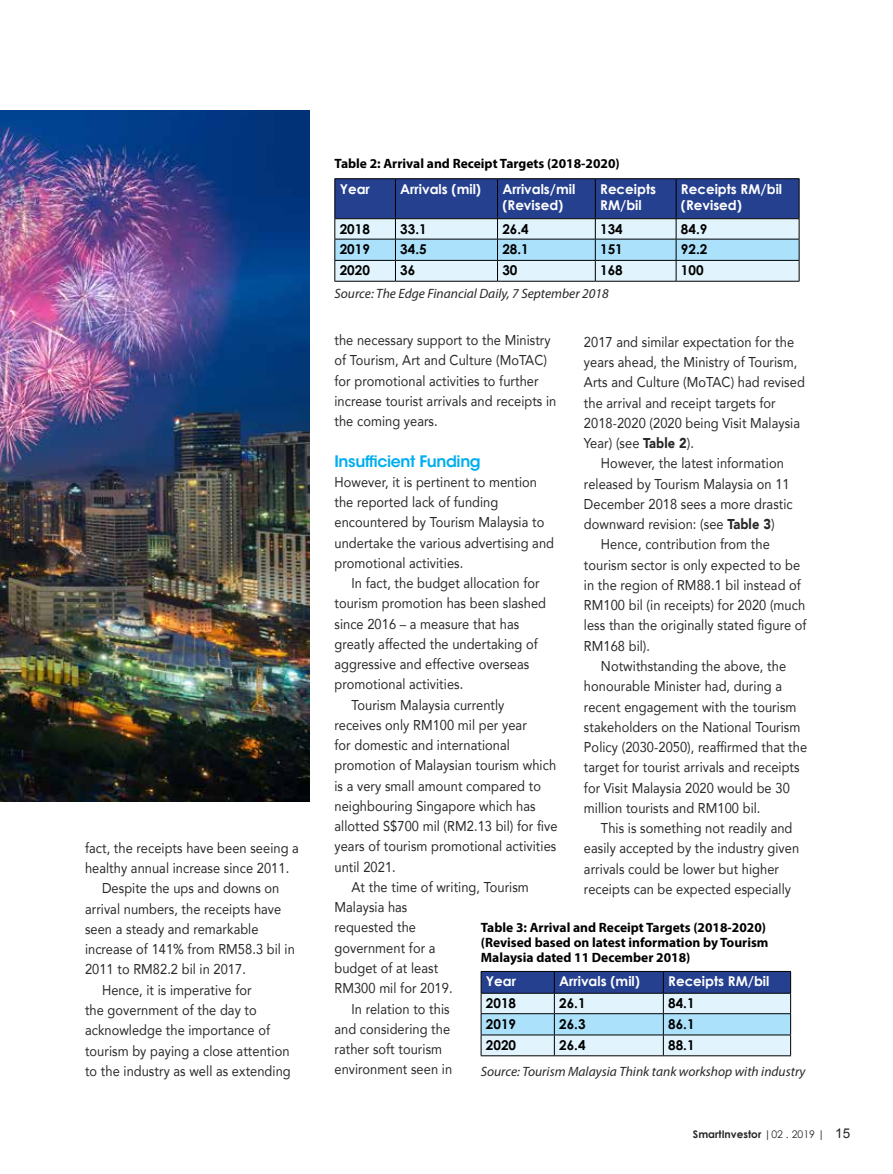
<style>
.page{position:relative;width:893px;height:1174px;background:#fff}
.page>*{position:absolute;margin:0;border:0;box-sizing:border-box;transform-origin:0 0}
.t1{font:600 15.75px "ITC Avant Garde Std";letter-spacing:-.025em;color:#00aeef}
.t2{font:14.25px/20.2px "Avenir";letter-spacing:.005em;color:#292829;scale:.9 1}
.t3{font:700 13.5px/15px "Myriad Pro";color:#000}
.t4{font:700 13.5px/16.2px "Century Gothic";color:#fff}
.t5{font:italic 13.5px "Myriad Pro";color:#292829}
.t6{font:700 13.5px "Century Gothic";color:#000}
.t7{font:700 10.5px "Century Gothic";color:#292829}
.s1{font-weight:900}
.s2{font-weight:400}
.s3{font-family:"Arial";font-weight:400;font-size:13.5px}
</style>
<div class="page">
<img style="left:0;top:110px;width:309px;height:691px">
<hr style="left:334px;top:178px;width:61px;height:1px;background:#000">
<hr style="left:395px;top:178px;width:102px;height:1px;background:#000">
<hr style="left:497px;top:178px;width:98px;height:1px;background:#000">
<hr style="left:595px;top:178px;width:81px;height:1px;background:#000">
<hr style="left:676px;top:178px;width:123px;height:1px;background:#000">
<hr style="left:334px;top:281px;width:61px;height:1px;background:#000">
<hr style="left:395px;top:281px;width:102px;height:1px;background:#000">
<hr style="left:497px;top:281px;width:98px;height:1px;background:#000">
<hr style="left:595px;top:281px;width:81px;height:1px;background:#000">
<hr style="left:676px;top:281px;width:123px;height:1px;background:#000">
<svg style="left:334px;top:179px;width:466px;height:102px;background:#85a1c7"></svg>
<hr style="left:481px;top:1055px;width:73px;height:1px;background:#000">
<hr style="left:554px;top:1055px;width:109px;height:1px;background:#000">
<hr style="left:663px;top:1055px;width:128px;height:1px;background:#000">
<svg style="left:481px;top:971px;width:310px;height:84px;background:#99b5d2"></svg>
<p class="t2" style="left:85px;top:837px;width:239px">fact, the receipts have been seeing a</p>
<p class="t2" style="left:85px;top:857px;width:228px">healthy annual increase since 2011.</p>
<p class="t2" style="left:102px;top:878px;width:199px">Despite the ups and downs on</p>
<p class="t2" style="left:85px;top:898px;width:220px">arrival numbers, the receipts have</p>
<p class="t2" style="left:85px;top:918px;width:194px">seen a steady and remarkable</p>
<p class="t2" style="left:85px;top:938px;width:235px">increase of 141% from RM58.3 bil in</p>
<p class="t2" style="left:85px;top:959px;width:180px">2011 to RM82.2 bil in 2017.</p>
<p class="t2" style="left:102px;top:979px;width:168px">Hence, it is imperative for</p>
<p class="t2" style="left:85px;top:999px;width:192px">the government of the day to</p>
<p class="t2" style="left:85px;top:1019px;width:207px">acknowledge the importance of</p>
<p class="t2" style="left:85px;top:1040px;width:229px">tourism by paying a close attention</p>
<p class="t2" style="left:85px;top:1060px;width:230px">to the industry as well as extending</p>
<p class="t3" style="left:334px;top:155px;width:287px">Table 2: Arrival and Receipt Targets (2018-2020)</p>
<p class="t4" style="left:340px;top:180px;width:32px">Year</p>
<p class="t4" style="left:400px;top:180px;width:82px">Arrivals (mil)</p>
<p class="t4" style="left:502px;top:180px;width:74px">Arrivals/mil (Revised)</p>
<p class="t4" style="left:600px;top:180px;width:57px">Receipts<br>RM/bil</p>
<p class="t4" style="left:681px;top:180px;width:103px">Receipts RM/bil (Revised)</p>
<p class="t6" style="left:340px;top:220px;width:32px">2018</p>
<p class="t6" style="left:400px;top:220px;width:28px">33.1</p>
<p class="t6" style="left:502px;top:220px;width:28px">26.4</p>
<p class="t6" style="left:600px;top:220px;width:24px">134</p>
<p class="t6" style="left:681px;top:220px;width:28px">84.9</p>
<p class="t6" style="left:340px;top:241px;width:32px">2019</p>
<p class="t6" style="left:400px;top:241px;width:28px">34.5</p>
<p class="t6" style="left:502px;top:241px;width:28px">28.1</p>
<p class="t6" style="left:600px;top:241px;width:24px">151</p>
<p class="t6" style="left:681px;top:241px;width:28px">92.2</p>
<p class="t6" style="left:340px;top:262px;width:32px">2020</p>
<p class="t6" style="left:400px;top:262px;width:17px">36</p>
<p class="t6" style="left:502px;top:262px;width:17px">30</p>
<p class="t6" style="left:600px;top:262px;width:24px">168</p>
<p class="t6" style="left:681px;top:262px;width:24px">100</p>
<p class="t5" style="left:334px;top:285px;width:276px">Source: The Edge Financial Daily, 7 September 2018</p>
<p class="t2" style="left:334px;top:329px;width:248px">the necessary support to the Ministry of Tourism, Art and Culture (MoTAC) for promotional activities to further increase tourist arrivals and receipts in the coming years.</p>
<p class="t1" style="left:334px;top:451px;width:148px">Insufficient Funding</p>
<p class="t2" style="left:334px;top:471px;width:245px">However, it is pertinent to mention the reported lack of funding encountered by Tourism Malaysia to undertake the various advertising and promotional activities.</p>
<p class="t2" style="left:351px;top:572px;width:211px">In fact, the budget allocation for</p>
<p class="t2" style="left:334px;top:593px;width:236px">tourism promotion has been slashed</p>
<p class="t2" style="left:334px;top:613px;width:207px">since 2016 – a measure that has</p>
<p class="t2" style="left:334px;top:633px;width:227px">greatly affected the undertaking of</p>
<p class="t2" style="left:334px;top:653px;width:218px">aggressive and effective overseas</p>
<p class="t2" style="left:334px;top:674px;width:145px">promotional activities.</p>
<p class="t2" style="left:351px;top:694px;width:171px">Tourism Malaysia currently</p>
<p class="t2" style="left:334px;top:714px;width:215px">receives only RM100 mil per year</p>
<p class="t2" style="left:334px;top:734px;width:196px">for domestic and international</p>
<p class="t2" style="left:334px;top:755px;width:248px">promotion of Malaysian tourism which</p>
<p class="t2" style="left:334px;top:775px;width:231px">is a very small amount compared to</p>
<p class="t2" style="left:334px;top:795px;width:225px">neighbouring Singapore which has</p>
<p class="t2" style="left:334px;top:815px;width:249px">allotted S$700 mil (RM2.13 bil) for five</p>
<p class="t2" style="left:334px;top:836px;width:248px">years of tourism promotional activities</p>
<p class="t2" style="left:334px;top:856px;width:70px">until 2021.</p>
<p class="t2" style="left:351px;top:876px;width:199px">At the time of writing, Tourism</p>
<p class="t2" style="left:334px;top:896px;width:83px">Malaysia has</p>
<p class="t2" style="left:334px;top:917px;width:92px">requested the</p>
<p class="t2" style="left:334px;top:937px;width:114px">government for a</p>
<p class="t2" style="left:334px;top:957px;width:117px">budget of at least</p>
<p class="t2" style="left:334px;top:977px;width:133px">RM300 mil for 2019.</p>
<p class="t2" style="left:351px;top:998px;width:111px">In relation to this</p>
<p class="t2" style="left:334px;top:1018px;width:130px">and considering the</p>
<p class="t2" style="left:334px;top:1038px;width:121px">rather soft tourism</p>
<p class="t2" style="left:334px;top:1058px;width:132px">environment seen in</p>
<p class="t2" style="left:584px;top:331px;width:247px">2017 and similar expectation for the years ahead, the Ministry of Tourism, Arts and Culture (MoTAC) had revised the arrival and receipt targets for 2018-2020 (2020 being Visit Malaysia Year) (see <span class="s1">Table 2</span>).</p>
<p class="t2" style="left:601px;top:453px;width:205px">However, the latest information</p>
<p class="t2" style="left:584px;top:473px;width:230px">released by Tourism Malaysia on 11</p>
<p class="t2" style="left:584px;top:493px;width:234px">December 2018 sees a more drastic</p>
<p class="t2" style="left:584px;top:514px;width:213px">downward revision: (see <span class="s1">Table 3</span>)</p>
<p class="t2" style="left:601px;top:534px;width:189px">Hence, contribution from the</p>
<p class="t2" style="left:584px;top:554px;width:242px">tourism sector is only expected to be</p>
<p class="t2" style="left:584px;top:574px;width:243px">in the region of RM88.1 bil instead of</p>
<p class="t2" style="left:584px;top:595px;width:247px">RM100 bil (in receipts) for 2020 (much</p>
<p class="t2" style="left:584px;top:615px;width:249px">less than the originally stated figure of</p>
<p class="t2" style="left:584px;top:635px;width:75px">RM168 bil).</p>
<p class="t2" style="left:601px;top:655px;width:207px">Notwithstanding the above, the</p>
<p class="t2" style="left:584px;top:676px;width:222px">honourable Minister had, during a</p>
<p class="t2" style="left:584px;top:696px;width:238px">recent engagement with the tourism</p>
<p class="t2" style="left:584px;top:716px;width:242px">stakeholders on the National Tourism</p>
<p class="t2" style="left:584px;top:736px;width:249px">Policy (2030-2050), reaffirmed that the</p>
<p class="t2" style="left:584px;top:757px;width:241px">target for tourist arrivals and receipts</p>
<p class="t2" style="left:584px;top:777px;width:230px">for Visit Malaysia 2020 would be 30</p>
<p class="t2" style="left:584px;top:797px;width:198px">million tourists and RM100 bil.</p>
<p class="t2" style="left:601px;top:817px;width:214px">This is something not readily and</p>
<p class="t2" style="left:584px;top:837px;width:241px">easily accepted by the industry given</p>
<p class="t2" style="left:584px;top:858px;width:218px">arrivals could be lower but higher</p>
<p class="t2" style="left:584px;top:878px;width:231px">receipts can be expected especially</p>
<p class="t3" style="left:481px;top:919px;width:289px">Table 3: Arrival and Receipt Targets (2018-2020) (Revised based on latest information by Tourism<br>Malaysia dated 11 December 2018)</p>
<p class="t4" style="left:486px;top:973px;width:32px">Year</p>
<p class="t4" style="left:559px;top:973px;width:82px">Arrivals (mil)</p>
<p class="t4" style="left:668px;top:973px;width:103px">Receipts RM/bil</p>
<p class="t6" style="left:486px;top:994px;width:32px">2018</p>
<p class="t6" style="left:559px;top:994px;width:28px">26.1</p>
<p class="t6" style="left:668px;top:994px;width:28px">84.1</p>
<p class="t6" style="left:486px;top:1015px;width:32px">2019</p>
<p class="t6" style="left:559px;top:1015px;width:28px">26.3</p>
<p class="t6" style="left:668px;top:1015px;width:28px">86.1</p>
<p class="t6" style="left:486px;top:1036px;width:32px">2020</p>
<p class="t6" style="left:559px;top:1036px;width:28px">26.4</p>
<p class="t6" style="left:668px;top:1036px;width:28px">88.1</p>
<p class="t5" style="left:481px;top:1062px;width:326px">Source: Tourism Malaysia Think tank workshop with industry</p>
<p class="t7" style="left:693px;top:1127px;width:159px">SmartInvestor <span class="s2">|02 . 2019 |</span> <span class="s3">15</span></p>
</div>
